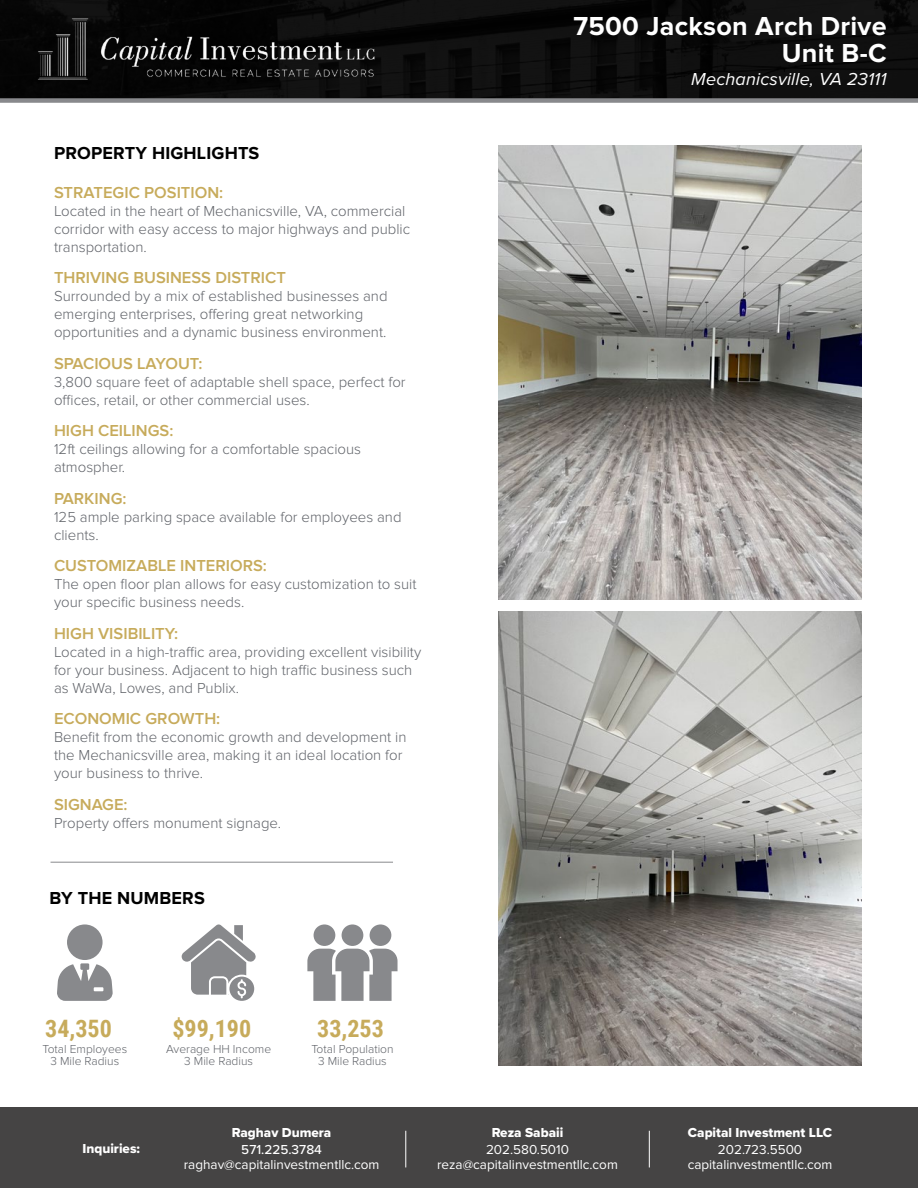
<style>
.page{position:relative;width:918px;height:1188px;background:#fff}
.page>*{position:absolute;margin:0;border:0;box-sizing:border-box;transform-origin:0 0}
.t1{font:700 27px/27px "Proxima Nova";letter-spacing:.01em;color:#fff;text-align:right}
.t2{font:700 24px "Roboto Condensed";color:#c7ab5b}
.t3{font:700 18px "Proxima Nova";letter-spacing:.01em;color:#000}
.t4{font:italic 18px "Proxima Nova";letter-spacing:.01em;color:#fff}
.t5{font:600 16.5px "Proxima Nova";color:#c7ab5b}
.t6{font:300 15px/18px "Proxima Nova";color:#61646a}
.t7{font:13.5px/15px "Proxima Nova";color:#fff;text-align:center}
.t8{font:13.5px "Proxima Nova Extrabld";color:#fff}
.t9{font:500 13.5px "Proxima Nova";color:#fff}
.t10{font:300 12px/12px "Proxima Nova";color:#61646a;text-align:center}
</style>
<div class="page">
<img style="left:0;top:0;width:918px;height:98px">
<div style="left:0;top:98px;width:918px;height:5px;background:#88898c"></div>
<img style="left:33px;top:0;width:380px;height:99px">
<div style="left:0;top:1107px;width:918px;height:81px;background:#454444"></div>
<hr style="left:405px;top:1131px;width:1px;height:36px;background:#fff">
<hr style="left:649px;top:1131px;width:1px;height:36px;background:#fff">
<img style="left:498px;top:611px;width:364px;height:455px">
<img style="left:498px;top:145px;width:364px;height:455px">
<hr style="left:51px;top:862px;width:342px;height:1px;background:#88898c">
<div style="left:67px;top:924px;width:36px;height:36px;background:#88898c;border-radius:50%"></div>
<svg style="left:57px;top:963px;width:56px;height:38px"></svg>
<svg style="left:182px;top:924px;width:74px;height:77px"></svg>
<svg style="left:307px;top:924px;width:91px;height:77px"></svg>
<p class="t3" style="left:54px;top:143px;width:207px">PROPERTY HIGHLIGHTS</p>
<p class="t5" style="left:54px;top:185px;width:171px">STRATEGIC POSITION:</p>
<p class="t6" style="left:54px;top:202px;width:358px">Located in the heart of Mechanicsville, VA, commercial corridor with easy access to major highways and public transportation.</p>
<p class="t5" style="left:54px;top:270px;width:233px">THRIVING BUSINESS DISTRICT</p>
<p class="t6" style="left:54px;top:287px;width:335px">Surrounded by a mix of established businesses and emerging enterprises, offering great networking opportunities and a dynamic business environment.</p>
<p class="t5" style="left:54px;top:356px;width:150px">SPACIOUS LAYOUT:</p>
<p class="t6" style="left:54px;top:373px;width:353px">3,800 square feet of adaptable shell space, perfect for offices, retail, or other commercial uses.</p>
<p class="t5" style="left:54px;top:423px;width:121px">HIGH CEILINGS:</p>
<p class="t6" style="left:54px;top:440px;width:309px">12ft ceilings allowing for a comfortable spacious atmospher.</p>
<p class="t5" style="left:54px;top:491px;width:74px">PARKING:</p>
<p class="t6" style="left:54px;top:508px;width:349px">125 ample parking space available for employees and clients.</p>
<p class="t5" style="left:54px;top:558px;width:214px">CUSTOMIZABLE INTERIORS:</p>
<p class="t6" style="left:54px;top:575px;width:364px">The open floor plan allows for easy customization to suit your specific business needs.</p>
<p class="t5" style="left:54px;top:626px;width:126px">HIGH VISIBILITY:</p>
<p class="t6" style="left:54px;top:643px;width:369px">Located in a high-traffic area, providing excellent visibility for your business. Adjacent to high traffic business such as WaWa, Lowes, and Publix.</p>
<p class="t5" style="left:54px;top:711px;width:168px">ECONOMIC GROWTH:</p>
<p class="t6" style="left:54px;top:728px;width:354px">Benefit from the economic growth and development in the Mechanicsville area, making it an ideal location for your business to thrive.</p>
<p class="t5" style="left:54px;top:797px;width:75px">SIGNAGE:</p>
<p class="t6" style="left:54px;top:814px;width:229px">Property offers monument signage.</p>
<p class="t3" style="left:50px;top:888px;width:157px">BY THE NUMBERS</p>
<h1 class="t1" style="left:574px;top:14px;width:315px">7500 Jackson Arch Drive<br>Unit B-C</h1>
<p class="t4" style="left:691px;top:66px;width:197px">Mechanicsville, VA 23111</p>
<h2 class="t2" style="left:45px;top:1011px;width:68px">34,350</h2>
<h2 class="t2" style="left:172px;top:1011px;width:80px">$99,190</h2>
<h2 class="t2" style="left:317px;top:1011px;width:68px">33,253</h2>
<p class="t10" style="left:42px;top:1043px;width:86px">Total Employees<br>3 Mile Radius</p>
<p class="t10" style="left:166px;top:1043px;width:107px">Average HH Income<br>3 Mile Radius</p>
<p class="t10" style="left:311px;top:1043px;width:84px">Total Population<br>3 Mile Radius</p>
<p class="t8" style="left:82px;top:1138px;width:59px">Inquiries:</p>
<p class="t8" style="left:232px;top:1123px;width:101px">Raghav Dumera</p>
<p class="t9" style="left:241px;top:1139px;width:82px">571.225.3784</p>
<p class="t7" style="left:184px;top:1157px;width:197px">raghav@capitalinvestmentllc.com</p>
<p class="t8" style="left:492px;top:1123px;width:73px">Reza Sabaii</p>
<p class="t7" style="left:437px;top:1142px;width:182px">202.580.5010 reza@capitalinvestmentllc.com</p>
<p class="t8" style="left:688px;top:1123px;width:146px">Capital Investment LLC</p>
<p class="t7" style="left:688px;top:1142px;width:146px">202.723.5500 capitalinvestmentllc.com</p>
</div>
